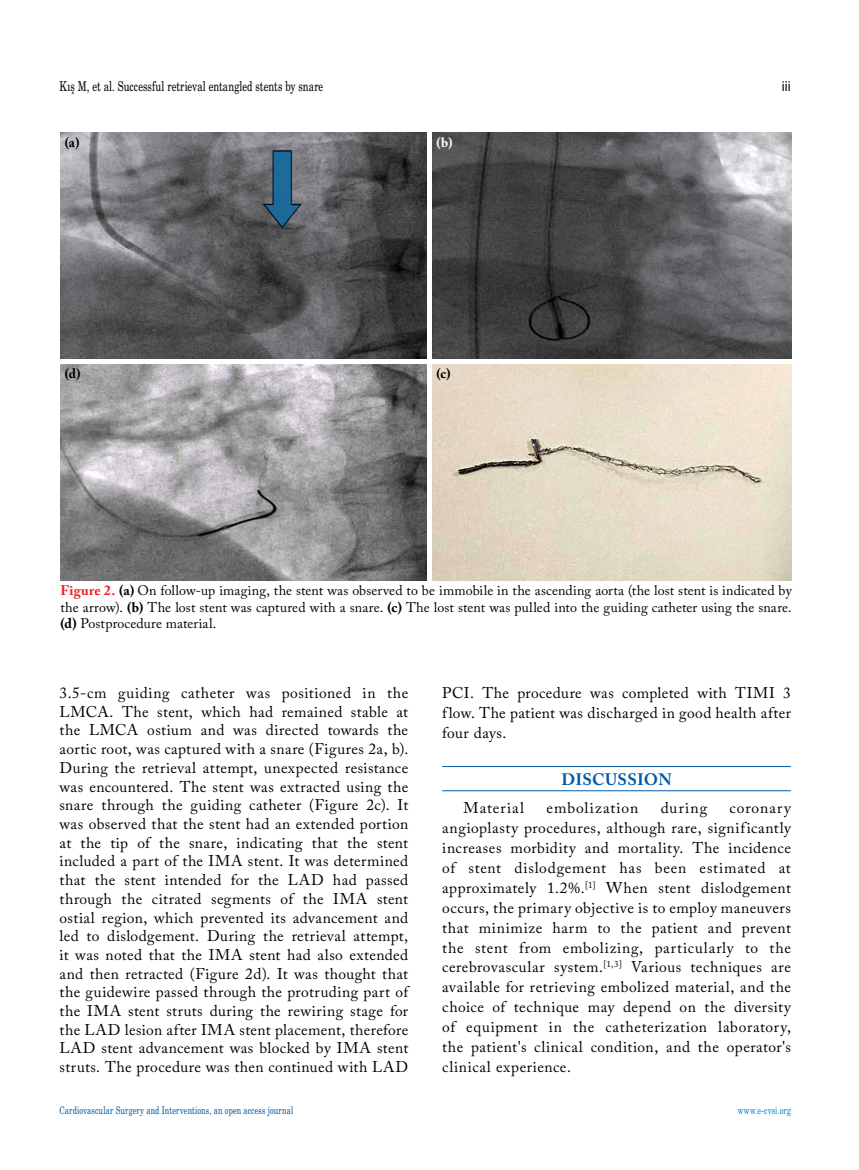
<style>
.page{position:relative;width:859px;height:1170px;background:#fff}
.page>*{position:absolute;margin:0;border:0;box-sizing:border-box;transform-origin:0 0}
.t1{font:700 16.5px "Adobe Caslon Pro";letter-spacing:.015em;color:#005baa}
.t2{font:15.45px/18.8px "Adobe Caslon Pro";letter-spacing:.035em;color:#000;text-align:justify}
.t3{font:15.45px "Adobe Caslon Pro";letter-spacing:.06em;color:#000}
.t4{font:15.45px "Adobe Caslon Pro";letter-spacing:.065em;color:#000}
.t5{font:13.95px/16.8px "Adobe Caslon Pro";letter-spacing:.01em;color:#000;text-align:justify}
.t6{font:13.5px "Madison Tr";letter-spacing:.01em;color:#000}
.t7{font:700 13.5px "Adobe Caslon Pro";color:#000}
.t8{font:13.5px "Helvetica Normal Tr";color:#000}
.t9{font:700 13.5px "Adobe Caslon Pro";color:#fff}
.t10{font:10.5px "Madison Tr";letter-spacing:.015em;color:#005baa}
.t11{font:10.5px "Madison Tr";letter-spacing:.015em;color:#0089cf}
.s1{font-weight:700;color:#ed1d24}
.s2{font-weight:700}
</style>
<div class="page">
<hr style="left:442px;top:766px;width:349px;height:1px;background:#005baa">
<hr style="left:442px;top:790px;width:349px;height:1px;background:#005baa">
<img style="left:60px;top:133px;width:732px;height:447px">
<div style="left:427px;top:132px;width:5px;height:449px;background:#fff"></div>
<div style="left:60px;top:359px;width:733px;height:5px;background:#fff"></div>
<p class="t6" style="left:60px;top:78px;width:265px">Kış M, et al. Successful retrieval entangled stents by snare</p>
<p class="t8" style="left:782px;top:78px;width:11px">iii</p>
<p class="t7" style="left:65px;top:135px;width:16px">(a)</p>
<p class="t7" style="left:65px;top:365px;width:17px">(d)</p>
<p class="t9" style="left:437px;top:135px;width:17px">(b)</p>
<p class="t7" style="left:437px;top:365px;width:16px">(c)</p>
<p class="t5" style="left:60px;top:581px;width:733px"><span class="s1">Figure 2.</span> <span class="s2">(a)</span> On follow-up imaging, the stent was observed to be immobile in the ascending aorta (the lost stent is indicated by the arrow). <span class="s2">(b)</span> The lost stent was captured with a snare. <span class="s2">(c)</span> The lost stent was pulled into the guiding catheter using the snare. <span class="s2">(d)</span> Postprocedure material.</p>
<p class="t2" style="left:60px;top:683px;width:350px">3.5-cm guiding catheter was positioned in the LMCA. The stent, which had remained stable at the LMCA ostium and was directed towards the aortic root, was captured with a snare (Figures 2a, b).<br>During the retrieval attempt, unexpected resistance was encountered. The stent was extracted using the snare through the guiding catheter (Figure 2c). It was observed that the stent had an extended portion at the tip of the snare, indicating that the stent included a part of the IMA stent. It was determined that the stent intended for the LAD had passed through the citrated segments of the IMA stent ostial region, which prevented its advancement and led to dislodgement. During the retrieval attempt, it was noted that the IMA stent had also extended and then retracted (Figure 2d). It was thought that the guidewire passed through the protruding part of the IMA stent struts during the rewiring stage for the LAD lesion after IMA stent placement, therefore LAD stent advancement was blocked by IMA stent struts. The procedure was then continued with LAD</p>
<p class="t2" style="left:442px;top:682px;width:350px;line-height:20px">PCI. The procedure was completed with TIMI 3 flow. The patient was discharged in good health after four days.</p>
<p class="t1" style="left:561px;top:769px;width:112px">DISCUSSION</p>
<p class="t4" style="left:463px;top:798px;width:62px">Material</p>
<p class="t3" style="left:546px;top:798px;width:93px">embolization</p>
<p class="t2" style="left:661px;top:798px;width:48px">during</p>
<p class="t2" style="left:442px;top:797px;width:350px;line-height:20px;text-indent:287px">coronary angioplasty procedures, although rare, significantly increases morbidity and mortality. The incidence of stent dislodgement has been estimated at approximately 1.2%.<sup>[1]</sup> When stent dislodgement occurs, the primary objective is to employ maneuvers that minimize harm to the patient and prevent the stent from embolizing, particularly to the cerebrovascular system.<sup>[1,3]</sup> Various techniques are available for retrieving embolized material, and the choice of technique may depend on the diversity of equipment in the catheterization laboratory, the patient's clinical condition, and the operator's clinical experience.</p>
<p class="t10" style="left:60px;top:1103px;width:235px">Cardiovascular Surgery and Interventions, an open access journal</p>
<p class="t11" style="left:738px;top:1103px;width:55px">www.e-cvsi.org</p>
</div>
